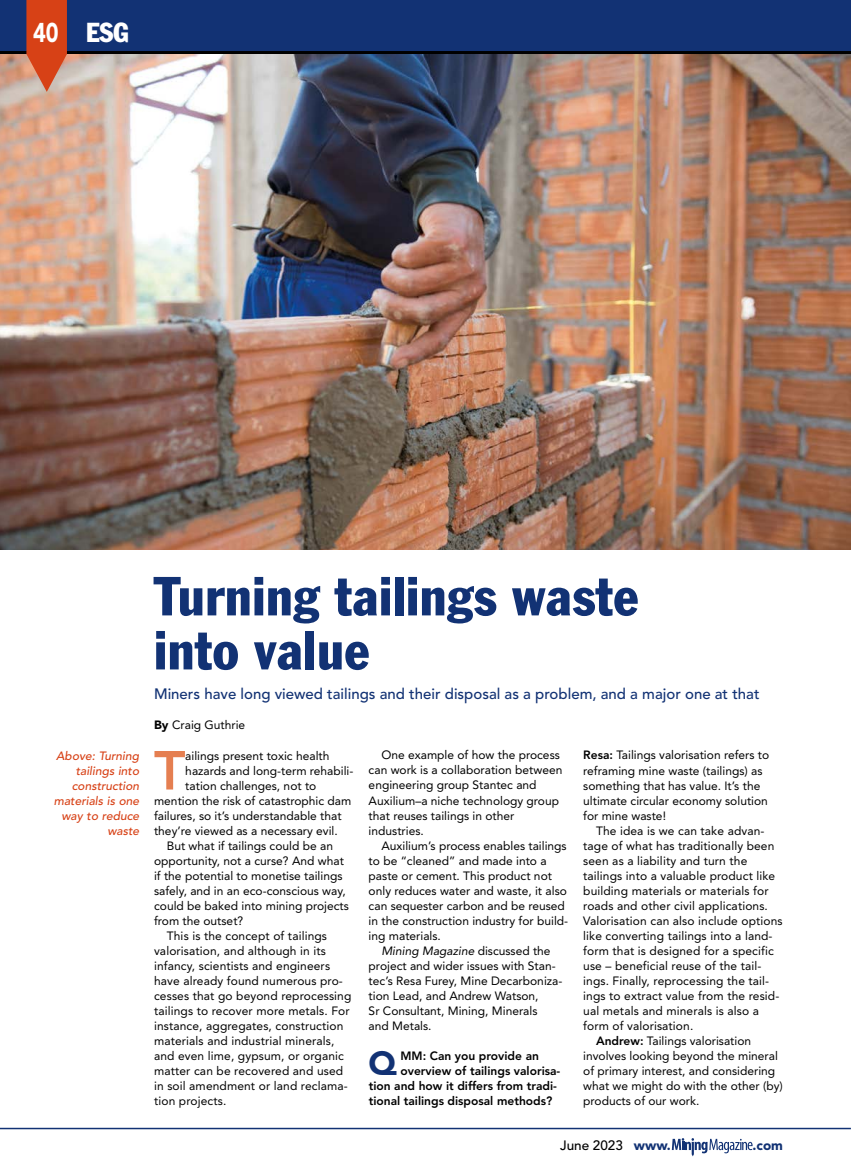
<style>
.page{position:relative;width:851px;height:1170px;background:#fff}
.page>*{position:absolute;margin:0;border:0;box-sizing:border-box;transform-origin:0 0}
.t1{font:800 54.45px "Avenir LT Std";color:#e57f51}
.t2{font:condensed 54px/54px "Franklin Gothic Std";letter-spacing:.01em;color:#123274}
.t3{font:900 33.15px "Avenir LT Std";color:#123274}
.t4{font:condensed 27px "Franklin Gothic Std";color:#fff}
.t5{font:900 27px "Avenir LT Std";color:#fff;scale:.8 1}
.t6{font:500 15px "Avenir LT Std";color:#123274}
.t7{font:500 13.5px "Avenir LT Std";color:#000}
.t8{font:900 13.5px "Avenir LT Std";color:#123274}
.t9{font:12px/15px "Avenir LT Std";color:#000}
.t10{font:800 12px "Avenir LT Std";color:#000}
.t11{font:italic 500 12px/15px "Avenir LT Std";color:#d74116;text-align:right}
.s1{font-weight:900}
.s2{font-style:italic}
.s3{font-weight:800}
.s4{font-weight:900;color:#123274}
</style>
<div class="page">
<svg style="left:671px;top:1138px;width:81px;height:18px"></svg>
<hr style="left:0;top:1127px;width:850px;height:2px;background:#123274">
<div style="left:0;top:0;width:850px;height:54px;background:#123274"></div>
<hr style="left:0;top:51px;width:850px;height:3px;background:#000">
<img style="left:0;top:54px;width:850px;height:495px">
<svg style="left:26px;top:0;width:41px;height:92px;background:#d45935"></svg>
<h3 class="t5" style="left:33px;top:17px;width:33px">40</h3>
<h3 class="t4" style="left:86px;top:16px;width:45px">ESG</h3>
<p class="t11" style="left:54px;top:748px;width:87px">Above: Turning tailings into construction materials is one way to reduce waste</p>
<h2 class="t2" style="left:154px;top:569px;width:486px">Turning tailings waste into value</h2>
<p class="t6" style="left:154px;top:685px;width:607px">Miners have long viewed tailings and their disposal as a problem, and a major one at that</p>
<p class="t9" style="left:154px;top:717px;width:93px"><span class="s1">By</span> Craig Guthrie</p>
<h1 class="t1" style="left:154px;top:738px;width:33px">T</h1>
<p class="t9" style="left:185px;top:747px;width:146px">ailings present toxic health</p>
<p class="t9" style="left:368px;top:747px;width:195px;text-indent:13px">One example of how the process can work is a collaboration between engineering group Stantec and<br>Auxilium–a niche technology group that reuses tailings in other industries.</p>
<p class="t9" style="left:368px;top:837px;width:201px;text-indent:13px">Auxilium’s process enables tailings to be “cleaned” and made into a paste or cement. This product not only reduces water and waste, it also can sequester carbon and be reused in the construction industry for build&shy;ing materials.</p>
<p class="t9" style="left:368px;top:942px;width:195px;text-indent:13px"><span class="s2">Mining Magazine</span> discussed the project and wider issues with Stan&shy;tec’s Resa Furey, Mine Decarboniza&shy;tion Lead, and Andrew Watson,<br>Sr Consultant, Mining, Minerals<br>and Metals.</p>
<h3 class="t3" style="left:368px;top:1042px;width:30px">Q</h3>
<p class="t10" style="left:400px;top:1048px;width:140px">MM: Can you provide an</p>
<p class="t9" style="left:583px;top:747px;width:187px"><span class="s3">Resa:</span> Tailings valorisation refers to reframing mine waste (tailings) as something that has value. It’s the ultimate circular economy solution for mine waste!</p>
<p class="t9" style="left:596px;top:822px;width:170px">The idea is we can take advan-</p>
<p class="t9" style="left:583px;top:837px;width:193px">tage of what has traditionally been</p>
<p class="t9" style="left:583px;top:852px;width:165px">seen as a liability and turn the</p>
<p class="t9" style="left:583px;top:867px;width:193px">tailings into a valuable product like</p>
<p class="t9" style="left:583px;top:882px;width:187px">building materials or materials for</p>
<p class="t9" style="left:583px;top:897px;width:186px">roads and other civil applications.</p>
<p class="t9" style="left:583px;top:912px;width:201px">Valorisation can also include options</p>
<p class="t9" style="left:583px;top:927px;width:191px">like converting tailings into a land-</p>
<p class="t9" style="left:583px;top:942px;width:192px">form that is designed for a specific</p>
<p class="t9" style="left:583px;top:957px;width:180px">use – beneficial reuse of the tail-</p>
<p class="t9" style="left:583px;top:972px;width:187px">ings. Finally, reprocessing the tail-</p>
<p class="t9" style="left:583px;top:987px;width:197px">ings to extract value from the resid-</p>
<p class="t9" style="left:583px;top:1002px;width:177px">ual metals and minerals is also a</p>
<p class="t9" style="left:583px;top:1017px;width:112px">form of valorisation.</p>
<p class="t9" style="left:596px;top:1032px;width:157px"><span class="s3">Andrew:</span> Tailings valorisation</p>
<p class="t9" style="left:583px;top:1047px;width:196px">involves looking beyond the mineral</p>
<p class="t9" style="left:583px;top:1062px;width:193px">of primary interest, and considering</p>
<p class="t9" style="left:583px;top:1077px;width:201px">what we might do with the other (by)</p>
<p class="t9" style="left:583px;top:1092px;width:118px">products of our work.</p>
<p class="t9" style="left:185px;top:762px;width:170px">hazards and long-term rehabili-</p>
<p class="t9" style="left:185px;top:777px;width:132px">tation challenges, not to</p>
<p class="t9" style="left:154px;top:792px;width:199px">mention the risk of catastrophic dam</p>
<p class="t9" style="left:154px;top:807px;width:189px">failures, so it’s understandable that</p>
<p class="t9" style="left:154px;top:822px;width:185px">they’re viewed as a necessary evil.</p>
<p class="t9" style="left:167px;top:837px;width:168px">But what if tailings could be an</p>
<p class="t9" style="left:154px;top:852px;width:191px">opportunity, not a curse? And what</p>
<p class="t9" style="left:154px;top:867px;width:190px">if the potential to monetise tailings</p>
<p class="t9" style="left:154px;top:882px;width:193px">safely, and in an eco-conscious way,</p>
<p class="t9" style="left:154px;top:897px;width:196px">could be baked into mining projects</p>
<p class="t9" style="left:154px;top:912px;width:91px">from the outset?</p>
<p class="t9" style="left:167px;top:927px;width:162px">This is the concept of tailings</p>
<p class="t9" style="left:154px;top:942px;width:173px">valorisation, and although in its</p>
<p class="t9" style="left:154px;top:957px;width:177px">infancy, scientists and engineers</p>
<p class="t9" style="left:154px;top:972px;width:190px">have already found numerous pro-</p>
<p class="t9" style="left:154px;top:987px;width:199px">cesses that go beyond reprocessing</p>
<p class="t9" style="left:154px;top:1002px;width:197px">tailings to recover more metals. For</p>
<p class="t9" style="left:154px;top:1017px;width:191px">instance, aggregates, construction</p>
<p class="t9" style="left:154px;top:1032px;width:182px">materials and industrial minerals,</p>
<p class="t9" style="left:154px;top:1047px;width:191px">and even lime, gypsum, or organic</p>
<p class="t9" style="left:154px;top:1062px;width:190px">matter can be recovered and used</p>
<p class="t9" style="left:154px;top:1077px;width:195px">in soil amendment or land reclama-</p>
<p class="t9" style="left:154px;top:1092px;width:74px">tion projects.</p>
<p class="t10" style="left:400px;top:1063px;width:161px">overview of tailings valorisa-</p>
<p class="t10" style="left:368px;top:1078px;width:190px">tion and how it differs from tradi-</p>
<p class="t10" style="left:368px;top:1093px;width:185px">tional tailings disposal methods?</p>
<p class="t7" style="left:560px;top:1137px;width:112px">June 2023 <span class="s4">www.</span></p>
<p class="t8" style="left:752px;top:1136px;width:32px">.com</p>
</div>
